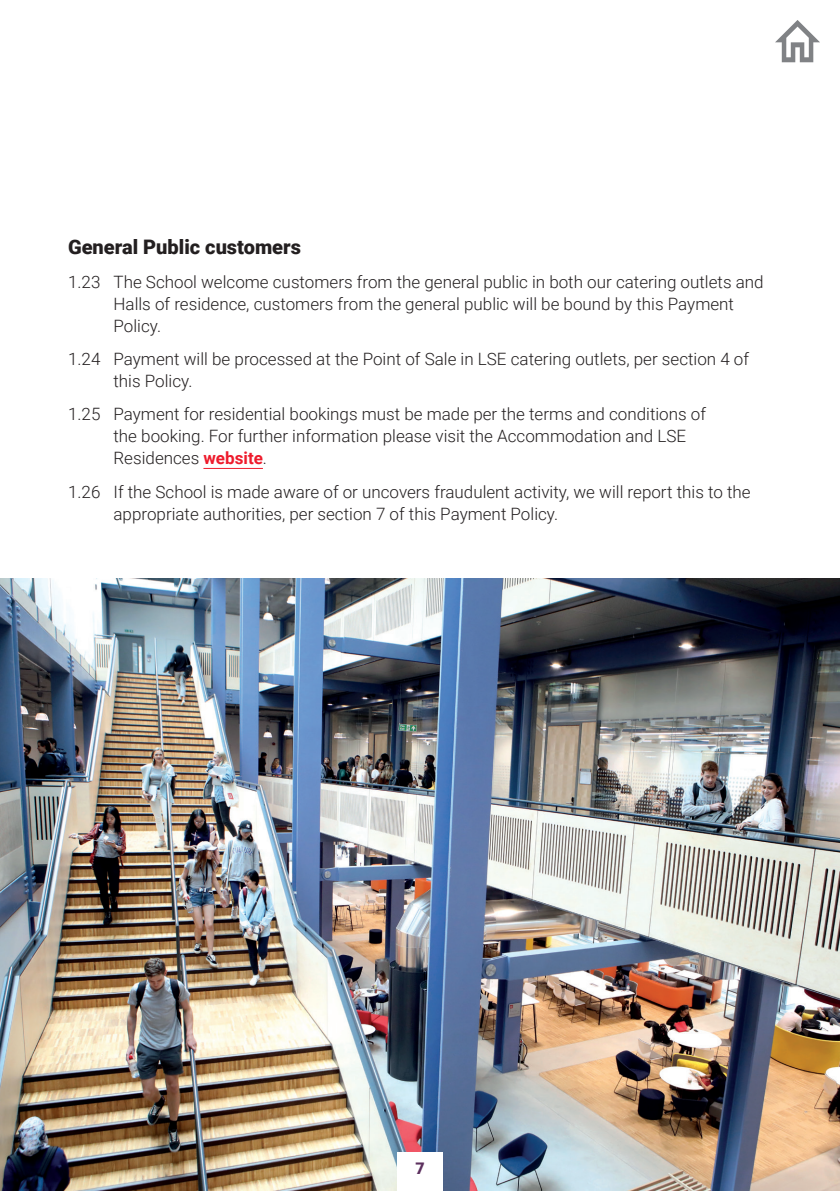
<style>
.page{position:relative;width:840px;height:1191px;background:#fff}
.page>*{position:absolute;margin:0;border:0;box-sizing:border-box;transform-origin:0 0}
.green_headings{font:900 20px "Roboto";color:#231f20}
.t1{font:300 17px/22px "Roboto";color:#231f20}
.t2{font:900 16px "Roboto";color:#5c305e}
.s1{font-weight:700;color:#ee1b2c}
</style>
<div class="page">
<hr style="left:203px;top:468px;width:60px;height:1px;background:#ee1b2c">
<img style="left:0;top:578px;width:839px;height:613px">
<div style="left:397px;top:1152px;width:45px;height:39px;background:#fff"></div>
<svg style="left:775px;top:20px;width:44px;height:42px"></svg>
<p class="green_headings" style="left:68px;top:233px;width:234px">General Public customers</p>
<p class="t1" style="left:113px;top:270px;width:651px;text-indent:-45px">1.23 The School welcome customers from the general public in both our catering outlets and<br>Halls of residence, customers from the general public will be bound by this Payment<br>Policy.</p>
<p class="t1" style="left:113px;top:347px;width:636px;text-indent:-45px">1.24 Payment will be processed at the Point of Sale in LSE catering outlets, per section 4 of this Policy.</p>
<p class="t1" style="left:113px;top:403px;width:593px;text-indent:-45px">1.25 Payment for residential bookings must be made per the terms and conditions of the booking. For further information please visit the Accommodation and LSE<br>Residences <span class="s1">website</span>.</p>
<p class="t1" style="left:113px;top:480px;width:638px;text-indent:-45px">1.26 If the School is made aware of or uncovers fraudulent activity, we will report this to the appropriate authorities, per section 7 of this Payment Policy.</p>
<p class="t2" style="left:415px;top:1157px;width:11px">7</p>
</div>
